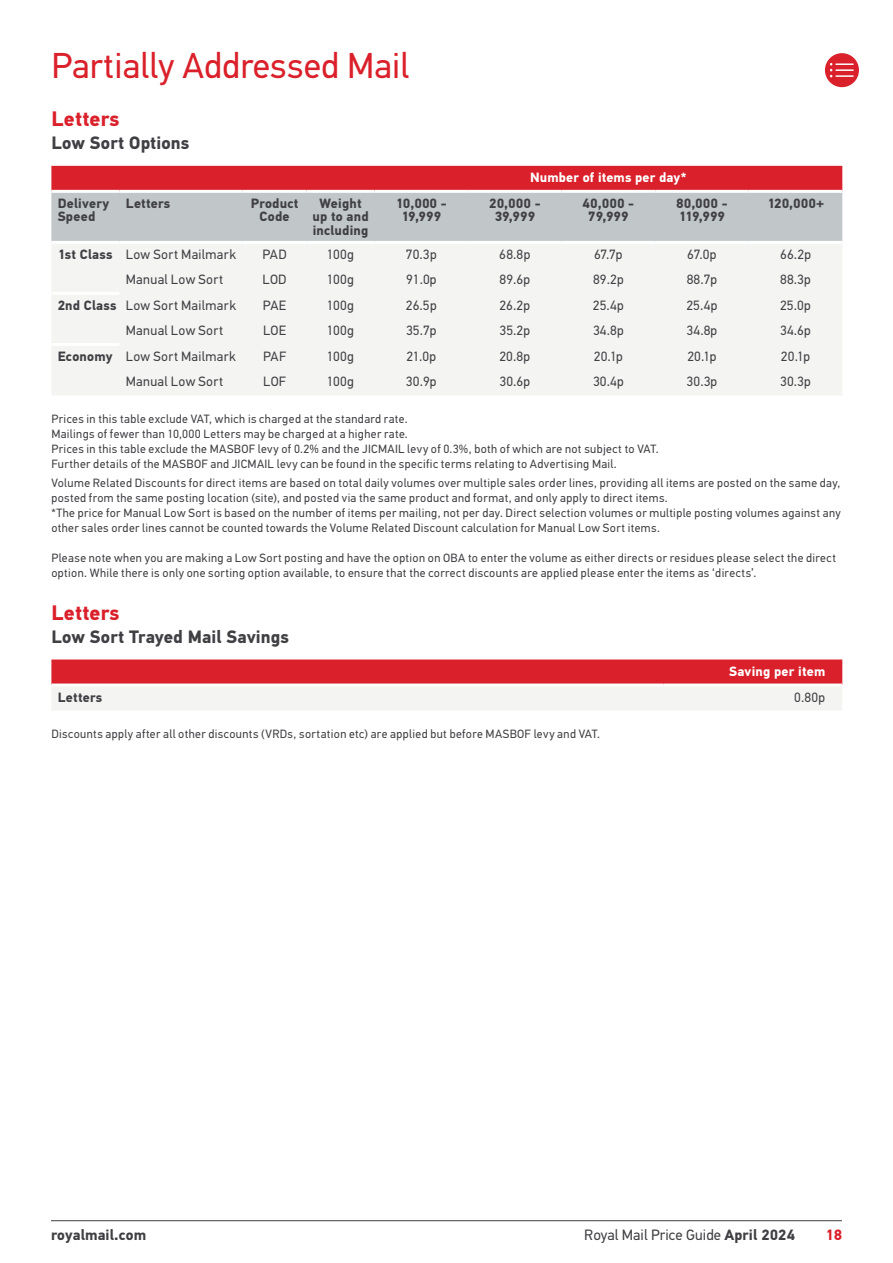
<style>
.page{position:relative;width:893px;height:1263px;background:#fff}
.page>*{position:absolute;margin:0;border:0;box-sizing:border-box;transform-origin:0 0}
.t1{font:36px "PFDIN Text Std";letter-spacing:.005em;color:#da202a}
.t2{font:700 21px "PFDIN Text Std";letter-spacing:.01em;color:#da202a}
.t3{font:700 18px "PFDIN Text Std";letter-spacing:.005em;color:#404044}
.t4{font:15px "PFDIN Text Std";letter-spacing:.005em;color:#404044}
.t5{font:700 15px "PFDIN Text Std";letter-spacing:.01em;color:#404044}
.t6{font:700 15px "PFDIN Text Std";color:#da202a}
.t7{font:13.5px "PFDIN Text Std";letter-spacing:.02em;color:#404044}
.t8{font:700 13.5px/13.5px "PFDIN Text Std";letter-spacing:.015em;color:#404044;text-align:center}
.t9{font:700 13.5px "PFDIN Text Std";letter-spacing:.01em;color:#fff}
.t10{font:12px/15px "PFDIN Text Std";letter-spacing:.03em;color:#404044}
.s1{font-weight:700}
</style>
<div class="page">
<hr style="left:51px;top:1220px;width:791px;height:1px;background:#404044">
<div style="left:825px;top:53px;width:34px;height:34px;background:#da202a;border-radius:50%"></div>
<svg style="left:830px;top:63px;width:23px;height:14px"></svg>
<svg style="left:51px;top:166px;width:791px;height:75px;background:#c98f94"></svg>
<div style="left:52px;top:244px;width:790px;height:151px;background:#f4f4f3"></div>
<hr style="left:51px;top:292px;width:68px;height:3px;background:#fff">
<hr style="left:51px;top:190px;width:68px;height:3px;background:#fff">
<hr style="left:119px;top:190px;width:124px;height:3px;background:#fff">
<hr style="left:243px;top:190px;width:64px;height:3px;background:#fff">
<hr style="left:307px;top:190px;width:68px;height:3px;background:#fff">
<hr style="left:375px;top:190px;width:93px;height:3px;background:#fff">
<hr style="left:468px;top:190px;width:94px;height:3px;background:#fff">
<hr style="left:562px;top:190px;width:93px;height:3px;background:#fff">
<hr style="left:655px;top:190px;width:94px;height:3px;background:#fff">
<hr style="left:749px;top:190px;width:93px;height:3px;background:#fff">
<hr style="left:51px;top:343px;width:68px;height:3px;background:#fff">
<svg style="left:51px;top:659px;width:791px;height:51px"></svg>
<hr style="left:51px;top:683px;width:613px;height:3px;background:#fff">
<hr style="left:664px;top:683px;width:178px;height:3px;background:#fff">
<h1 class="t1" style="left:51px;top:44px;width:359px">Partially Addressed Mail</h1>
<h2 class="t2" style="left:51px;top:106px;width:70px">Letters</h2>
<h3 class="t3" style="left:51px;top:132px;width:139px">Low Sort Options</h3>
<p class="t9" style="left:530px;top:169px;width:158px">Number of items per day*</p>
<p class="t8" style="left:58px;top:197px;width:53px;text-align:left">Delivery<br>Speed</p>
<p class="t8" style="left:126px;top:197px;width:46px">Letters</p>
<p class="t8" style="left:251px;top:197px;width:49px">Product<br>Code</p>
<p class="t8" style="left:312px;top:197px;width:58px">Weight up to and including</p>
<p class="t8" style="left:396px;top:197px;width:52px">10,000 -<br>19,999</p>
<p class="t8" style="left:489px;top:197px;width:53px">20,000 -<br>39,999</p>
<p class="t8" style="left:583px;top:197px;width:53px">40,000 -<br>79,999</p>
<p class="t8" style="left:676px;top:197px;width:53px;text-align:left">80,000 -<br>119,999</p>
<p class="t8" style="left:767px;top:197px;width:58px">120,000+</p>
<p class="t7" style="left:58px;top:246px;width:180px"><span class="s1">1st Class</span> Low Sort Mailmark</p>
<p class="t7" style="left:262px;top:246px;width:26px">PAD</p>
<p class="t7" style="left:327px;top:246px;width:29px">100g</p>
<p class="t7" style="left:406px;top:246px;width:32px">70.3p</p>
<p class="t7" style="left:499px;top:246px;width:33px">68.8p</p>
<p class="t7" style="left:594px;top:246px;width:30px">67.7p</p>
<p class="t7" style="left:687px;top:246px;width:31px">67.0p</p>
<p class="t7" style="left:780px;top:246px;width:33px">66.2p</p>
<p class="t7" style="left:126px;top:272px;width:99px">Manual Low Sort</p>
<p class="t7" style="left:263px;top:272px;width:26px">LOD</p>
<p class="t7" style="left:327px;top:272px;width:29px">100g</p>
<p class="t7" style="left:406px;top:272px;width:32px">91.0p</p>
<p class="t7" style="left:500px;top:272px;width:32px">89.6p</p>
<p class="t7" style="left:593px;top:272px;width:32px">89.2p</p>
<p class="t7" style="left:687px;top:272px;width:32px">88.7p</p>
<p class="t7" style="left:780px;top:272px;width:32px">88.3p</p>
<p class="t7" style="left:58px;top:297px;width:180px"><span class="s1">2nd Class</span> Low Sort Mailmark</p>
<p class="t7" style="left:263px;top:297px;width:25px">PAE</p>
<p class="t7" style="left:327px;top:297px;width:29px">100g</p>
<p class="t7" style="left:406px;top:297px;width:32px">26.5p</p>
<p class="t7" style="left:499px;top:297px;width:32px">26.2p</p>
<p class="t7" style="left:593px;top:297px;width:33px">25.4p</p>
<p class="t7" style="left:686px;top:297px;width:33px">25.4p</p>
<p class="t7" style="left:780px;top:297px;width:32px">25.0p</p>
<p class="t7" style="left:126px;top:323px;width:99px">Manual Low Sort</p>
<p class="t7" style="left:263px;top:323px;width:25px">LOE</p>
<p class="t7" style="left:327px;top:323px;width:29px">100g</p>
<p class="t7" style="left:406px;top:323px;width:32px">35.7p</p>
<p class="t7" style="left:500px;top:323px;width:32px">35.2p</p>
<p class="t7" style="left:593px;top:323px;width:32px">34.8p</p>
<p class="t7" style="left:687px;top:323px;width:32px">34.8p</p>
<p class="t7" style="left:780px;top:323px;width:32px">34.6p</p>
<p class="t7" style="left:58px;top:348px;width:180px"><span class="s1">Economy</span> Low Sort Mailmark</p>
<p class="t7" style="left:263px;top:348px;width:25px">PAF</p>
<p class="t7" style="left:327px;top:348px;width:29px">100g</p>
<p class="t7" style="left:406px;top:348px;width:31px">21.0p</p>
<p class="t7" style="left:499px;top:348px;width:33px">20.8p</p>
<p class="t7" style="left:594px;top:348px;width:31px">20.1p</p>
<p class="t7" style="left:687px;top:348px;width:31px">20.1p</p>
<p class="t7" style="left:781px;top:348px;width:31px">20.1p</p>
<p class="t7" style="left:126px;top:374px;width:99px">Manual Low Sort</p>
<p class="t7" style="left:263px;top:374px;width:24px">LOF</p>
<p class="t7" style="left:327px;top:374px;width:29px">100g</p>
<p class="t7" style="left:406px;top:374px;width:32px">30.9p</p>
<p class="t7" style="left:499px;top:374px;width:32px">30.6p</p>
<p class="t7" style="left:593px;top:374px;width:32px">30.4p</p>
<p class="t7" style="left:687px;top:374px;width:32px">30.3p</p>
<p class="t7" style="left:780px;top:374px;width:32px">30.3p</p>
<p class="t10" style="left:51px;top:412px;width:609px">Prices in this table exclude VAT, which is charged at the standard rate.<br>Mailings of fewer than 10,000 Letters may be charged at a higher rate.<br>Prices in this table exclude the MASBOF levy of 0.2% and the JICMAIL levy of 0.3%, both of which are not subject to VAT.<br>Further details of the MASBOF and JICMAIL levy can be found in the specific terms relating to Advertising Mail.</p>
<p class="t10" style="left:51px;top:476px;width:791px">Volume Related Discounts for direct items are based on total daily volumes over multiple sales order lines, providing all items are posted on the same day, posted from the same posting location (site), and posted via the same product and format, and only apply to direct items.<br>*The price for Manual Low Sort is based on the number of items per mailing, not per day. Direct selection volumes or multiple posting volumes against any other sales order lines cannot be counted towards the Volume Related Discount calculation for Manual Low Sort items.</p>
<p class="t10" style="left:51px;top:551px;width:786px">Please note when you are making a Low Sort posting and have the option on OBA to enter the volume as either directs or residues please select the direct option. While there is only one sorting option available, to ensure that the correct discounts are applied please enter the items as ‘directs’.</p>
<h2 class="t2" style="left:51px;top:600px;width:70px">Letters</h2>
<h3 class="t3" style="left:51px;top:625px;width:239px">Low Sort Trayed Mail Savings</h3>
<p class="t9" style="left:729px;top:663px;width:98px">Saving per item</p>
<p class="t8" style="left:58px;top:690px;width:46px">Letters</p>
<p class="t7" style="left:794px;top:689px;width:33px">0.80p</p>
<p class="t10" style="left:51px;top:727px;width:550px">Discounts apply after all other discounts (VRDs, sortation etc) are applied but before MASBOF levy and VAT.</p>
<p class="t5" style="left:51px;top:1226px;width:97px">royalmail.com</p>
<p class="t4" style="left:584px;top:1226px;width:212px">Royal Mail Price Guide <span class="s1">April 2024</span></p>
<p class="t6" style="left:825px;top:1226px;width:18px">18</p>
</div>
